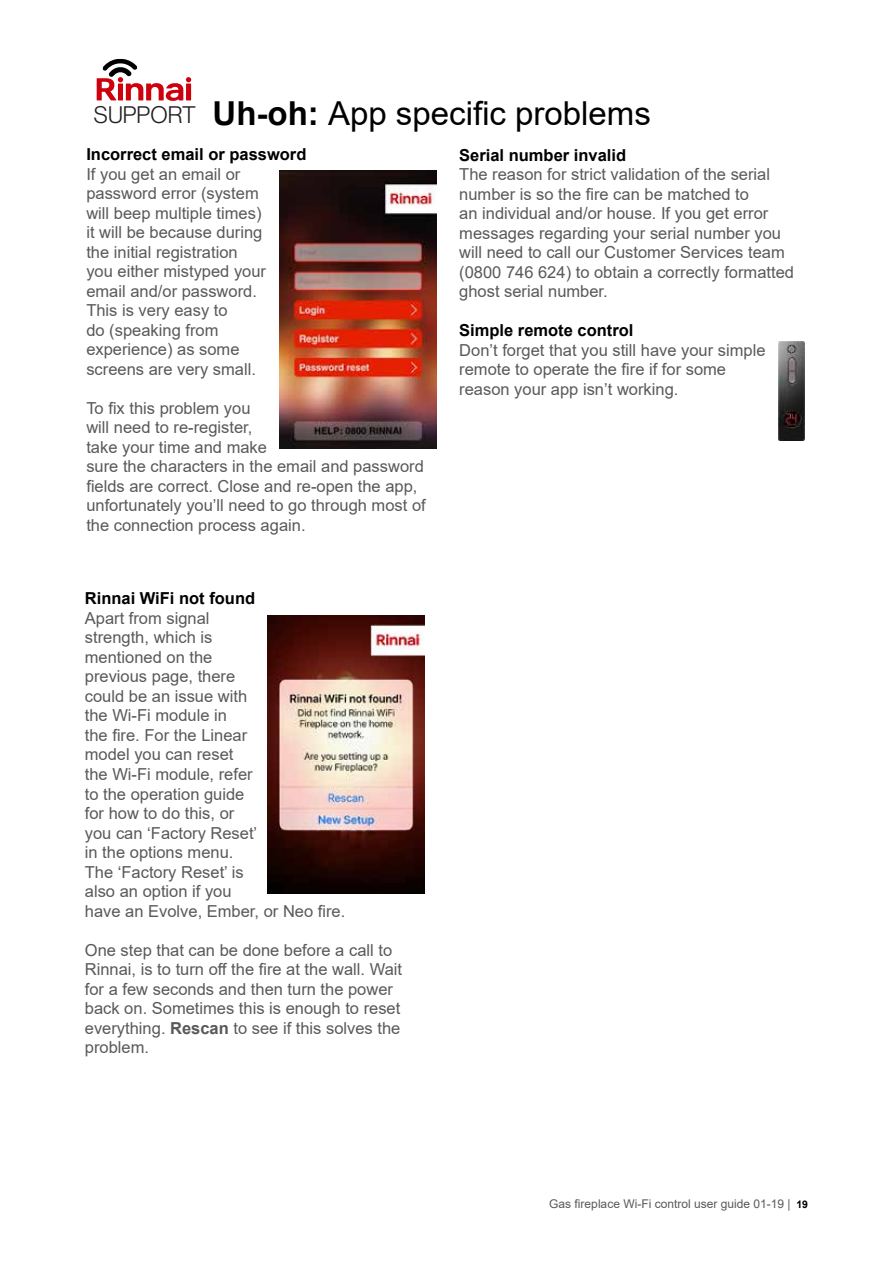
<style>
.page{position:relative;width:893px;height:1263px;background:#fff}
.page>*{position:absolute;margin:0;border:0;box-sizing:border-box;transform-origin:0 0}
.t1{font:33px "Arial";color:#000}
.t2{font:23.4px "N Haas Grotesk DS Pro 45 Lt";color:#231f20}
.t3{font:16.5px/19.5px "Arial";color:#58595b}
.t4{font:700 16.5px "Arial";color:#000}
.t5{font:12px "Arial";color:#58595b}
.s1{font-weight:700}
.s2{font-weight:700;font-size:10.5px;color:#000}
</style>
<div class="page">
<img style="left:279px;top:171px;width:157px;height:278px">
<img style="left:267px;top:616px;width:157px;height:278px">
<svg style="left:97px;top:59px;width:94px;height:42px"></svg>
<img style="left:779px;top:341px;width:26px;height:100px">
<h1 class="t1" style="left:213px;top:90px;width:440px"><span class="s1">Uh-oh:</span> App specific problems</h1>
<p class="t4" style="left:86px;top:143px;width:222px">Incorrect email or password</p>
<p class="t3" style="left:86px;top:164px;width:181px">If you get an email or password error (system will beep multiple times) it will be because during the initial registration you either mistyped your email and/or password.<br>This is very easy to<br>do (speaking from experience) as some screens are very small.</p>
<p class="t3" style="left:86px;top:398px;width:341px">To fix this problem you<br>will need to re-register,<br>take your time and make<br>sure the characters in the email and password fields are correct. Close and re-open the app, unfortunately you’ll need to go through most of the connection process again.</p>
<h2 class="t2" style="left:94px;top:101px;width:104px">SUPPORT</h2>
<p class="t4" style="left:459px;top:143px;width:168px">Serial number invalid</p>
<p class="t3" style="left:459px;top:165px;width:336px">The reason for strict validation of the serial number is so the fire can be matched to<br>an individual and/or house. If you get error messages regarding your serial number you will need to call our Customer Services team (0800 746 624) to obtain a correctly formatted ghost serial number.</p>
<p class="t4" style="left:459px;top:319px;width:176px">Simple remote control</p>
<p class="t3" style="left:459px;top:340px;width:308px">Don’t forget that you still have your simple remote to operate the fire if for some reason your app isn’t working.</p>
<p class="t4" style="left:85px;top:587px;width:172px">Rinnai WiFi not found</p>
<p class="t3" style="left:85px;top:608px;width:262px">Apart from signal<br>strength, which is<br>mentioned on the<br>previous page, there<br>could be an issue with<br>the Wi-Fi module in<br>the fire. For the Linear<br>model you can reset<br>the Wi-Fi module, refer<br>to the operation guide<br>for how to do this, or<br>you can ‘Factory Reset’<br>in the options menu.<br>The ‘Factory Reset’ is<br>also an option if you<br>have an Evolve, Ember, or Neo fire.</p>
<p class="t3" style="left:85px;top:940px;width:319px">One step that can be done before a call to Rinnai, is to turn off the fire at the wall. Wait for a few seconds and then turn the power back on. Sometimes this is enough to reset everything. <span class="s1">Rescan</span> to see if this solves the problem.</p>
<p class="t5" style="left:549px;top:1195px;width:260px">Gas fireplace Wi-Fi control user guide 01-19 | <span class="s2">19</span></p>
</div>
